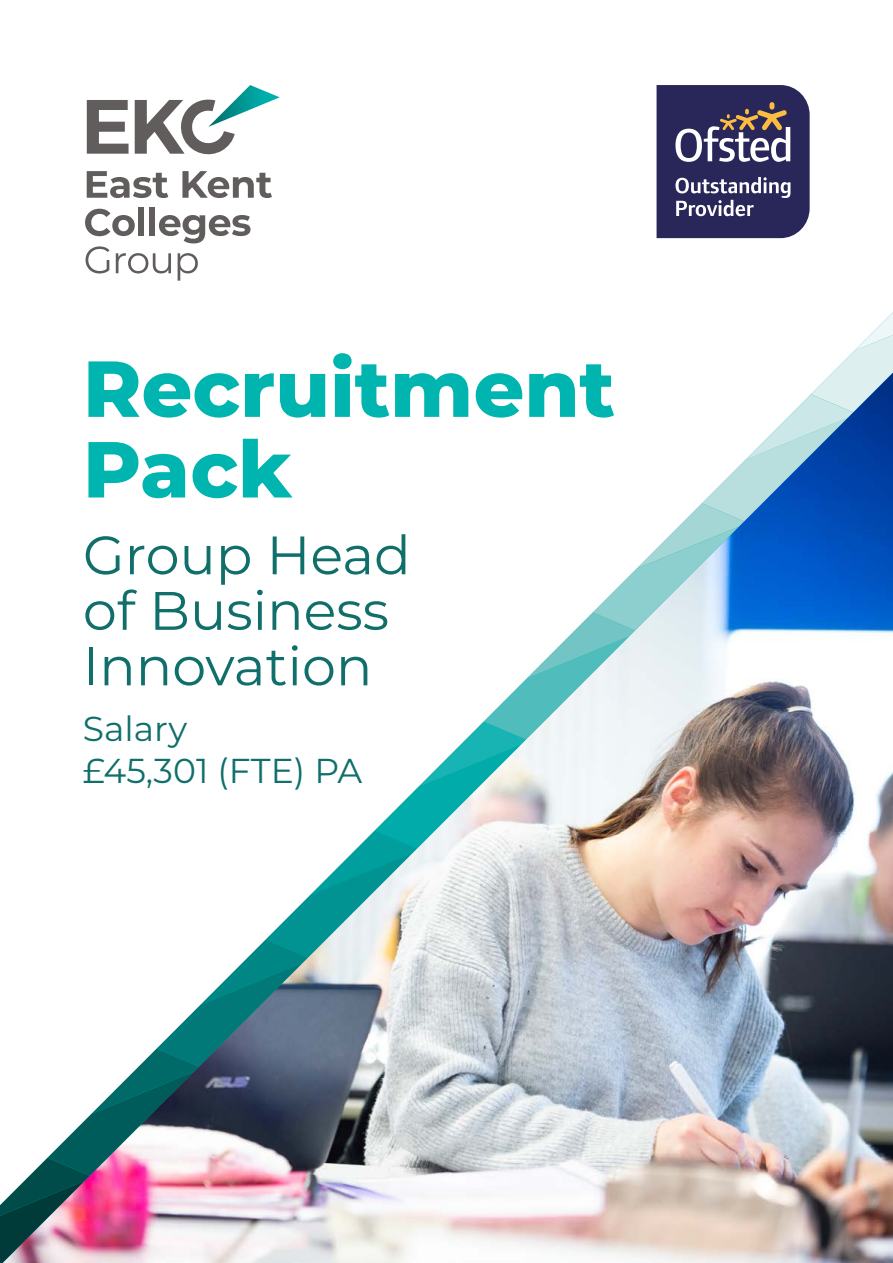
<style>
.page{position:relative;width:893px;height:1263px;background:#fff}
.page>*{position:absolute;margin:0;border:0;box-sizing:border-box;transform-origin:0 0}
.t1{font:800 79.2px/80.7px "Montserrat";color:#00b5af}
.t2{font:54px/55.5px "Montserrat";color:#106f6b}
.t3{font:34.5px/41.4px "Montserrat";color:#106f6b}
</style>
<div class="page">
<svg style="left:87px;top:171px;width:81px;height:27px"></svg>
<svg style="left:182px;top:171px;width:90px;height:27px"></svg>
<svg style="left:85px;top:209px;width:50px;height:27px"></svg>
<div style="left:138px;top:208px;width:6px;height:28px;background:#615d5c"></div>
<div style="left:149px;top:208px;width:6px;height:28px;background:#615d5c"></div>
<svg style="left:159px;top:215px;width:92px;height:28px"></svg>
<svg style="left:86px;top:246px;width:23px;height:27px"></svg>
<svg style="left:116px;top:253px;width:55px;height:20px"></svg>
<svg style="left:178px;top:253px;width:20px;height:28px"></svg>
<svg style="left:87px;top:100px;width:42px;height:54px"></svg>
<svg style="left:135px;top:85px;width:145px;height:70px"></svg>
<svg style="left:657px;top:85px;width:153px;height:153px;background:#4b476e"></svg>
<img style="left:0;top:312px;width:893px;height:951px">
<h1 class="t1" style="left:83px;top:346px;width:533px">Recruitment<br>Pack</h1>
<p class="t2" style="left:83px;top:526px;width:329px">Group Head of Business<br>Innovation</p>
<p class="t3" style="left:83px;top:708px;width:281px">Salary<br>£45,301 (FTE) PA</p>
</div>
